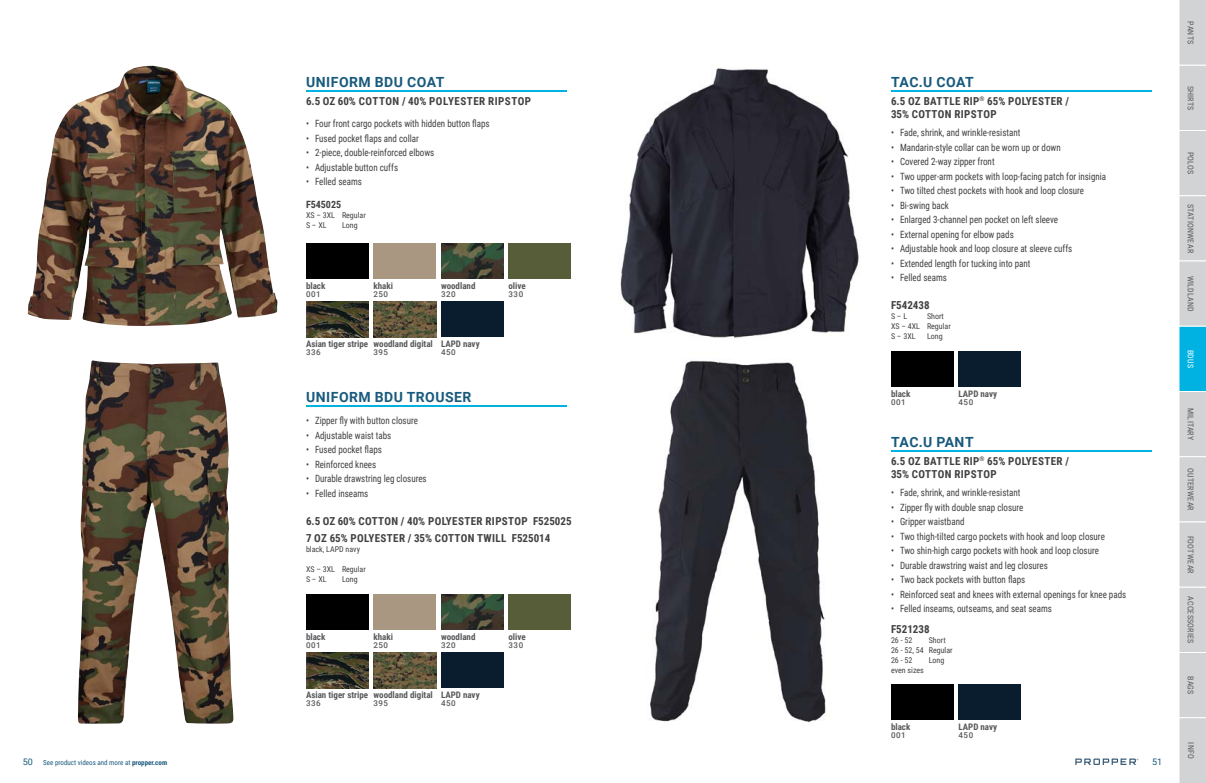
<style>
.page{position:relative;width:1206px;height:783px;background:#fff}
.page>*{position:absolute;margin:0;border:0;box-sizing:border-box;transform-origin:0 0}
.t1{font:700 14px "Roboto";letter-spacing:.035em;color:#185a7d}
.t2{font:700 11px/13px "Roboto Condensed";letter-spacing:.035em;color:#414042}
.t3{font:700 11px "Roboto Condensed";color:#414042}
.t4{font:10px "Roboto Condensed";color:#414042;scale:.9 1}
.t5{font:700 10px "Roboto Condensed";color:#414042}
.t6{font:700 9px "Roboto Condensed";color:#58595b}
.t7{font:9px "Roboto";color:#185a7d}
.t8{font:8px/10px "Roboto Condensed";color:#414042}
.t9{font:8px "Roboto Condensed";letter-spacing:.025em;color:#58595b}
.t10{font:500 8px "Roboto";letter-spacing:.07em;color:#58595b}
.t11{font:8px "Roboto Condensed";color:#fff}
.t12{font:7px "Roboto Condensed";color:#185a7d}
.s1{font-family:"Roboto";font-size:9px}
.s2{font-weight:700}
</style>
<div class="page">
<hr style="left:306px;top:405px;width:261px;height:2px;background:#00b2e2">
<hr style="left:306px;top:90px;width:261px;height:2px;background:#00b2e2">
<img style="left:374px;top:302px;width:62px;height:36px">
<img style="left:374px;top:652px;width:62px;height:36px">
<img style="left:306px;top:302px;width:63px;height:36px">
<img style="left:441px;top:243px;width:63px;height:36px">
<div style="left:441px;top:302px;width:63px;height:36px;background:#091d2e"></div>
<div style="left:508px;top:243px;width:64px;height:36px;background:#575d39"></div>
<div style="left:374px;top:243px;width:62px;height:36px;background:#a99781"></div>
<div style="left:306px;top:243px;width:63px;height:36px;background:#000"></div>
<img style="left:306px;top:652px;width:63px;height:36px">
<img style="left:441px;top:594px;width:63px;height:36px">
<div style="left:441px;top:652px;width:63px;height:36px;background:#091d2e"></div>
<div style="left:508px;top:594px;width:64px;height:36px;background:#575d39"></div>
<div style="left:374px;top:594px;width:62px;height:36px;background:#a99781"></div>
<div style="left:306px;top:594px;width:63px;height:36px;background:#000"></div>
<img style="left:27px;top:66px;width:251px;height:260px">
<img style="left:78px;top:360px;width:156px;height:364px">
<hr style="left:891px;top:90px;width:261px;height:2px;background:#00b2e2">
<hr style="left:891px;top:450px;width:261px;height:2px;background:#00b2e2">
<img style="left:650px;top:360px;width:176px;height:363px">
<img style="left:620px;top:68px;width:239px;height:270px">
<div style="left:958px;top:351px;width:64px;height:36px;background:#091d2e"></div>
<div style="left:958px;top:684px;width:64px;height:36px;background:#091d2e"></div>
<div style="left:891px;top:351px;width:63px;height:36px;background:#000"></div>
<div style="left:891px;top:684px;width:63px;height:36px;background:#000"></div>
<svg style="left:1179px;top:0;width:27px;height:783px;background:#c1d1d6"></svg>
<svg style="left:1075px;top:759px;width:63px;height:6px"></svg>
<h1 class="t1" style="left:306px;top:72px;width:140px">UNIFORM BDU COAT</h1>
<p class="t2" style="left:306px;top:94px;width:227px">6.5 OZ 60% COTTON / 40% POLYESTER RIPSTOP</p>
<p class="t4" style="left:306px;top:117px;width:206px">• Four front cargo pockets with hidden button flaps</p>
<p class="t4" style="left:306px;top:131px;width:127px">• Fused pocket flaps and collar</p>
<p class="t4" style="left:306px;top:146px;width:144px">• 2-piece, double-reinforced elbows</p>
<p class="t4" style="left:306px;top:160px;width:104px">• Adjustable button cuffs</p>
<p class="t4" style="left:306px;top:175px;width:64px">• Felled seams</p>
<p class="t5" style="left:306px;top:198px;width:37px">F545025</p>
<p class="t8" style="left:306px;top:210px;width:61px">XS – 3XL Regular<br>S – XL</p>
<p class="t8" style="left:342px;top:220px;width:17px">Long</p>
<p class="t6" style="left:306px;top:279px;width:21px">black</p>
<p class="t10" style="left:306px;top:288px;width:16px">001</p>
<p class="t6" style="left:374px;top:279px;width:21px">khaki</p>
<p class="t10" style="left:374px;top:288px;width:16px">250</p>
<p class="t6" style="left:441px;top:279px;width:36px">woodland</p>
<p class="t10" style="left:441px;top:288px;width:16px">320</p>
<p class="t6" style="left:374px;top:338px;width:61px">woodland digital</p>
<p class="t10" style="left:374px;top:347px;width:16px">395</p>
<p class="t6" style="left:306px;top:338px;width:64px">Asian tiger stripe</p>
<p class="t10" style="left:306px;top:347px;width:16px">336</p>
<p class="t6" style="left:441px;top:338px;width:40px">LAPD navy</p>
<p class="t10" style="left:441px;top:347px;width:16px">450</p>
<h1 class="t1" style="left:306px;top:387px;width:167px">UNIFORM BDU TROUSER</h1>
<p class="t4" style="left:306px;top:414px;width:126px">• Zipper fly with button closure</p>
<p class="t4" style="left:306px;top:428px;width:96px">• Adjustable waist tabs</p>
<p class="t4" style="left:306px;top:443px;width:86px">• Fused pocket flaps</p>
<p class="t4" style="left:306px;top:457px;width:80px">• Reinforced knees</p>
<p class="t4" style="left:306px;top:472px;width:136px">• Durable drawstring leg closures</p>
<p class="t4" style="left:306px;top:486px;width:71px">• Felled inseams</p>
<p class="t6" style="left:508px;top:279px;width:19px">olive</p>
<p class="t10" style="left:508px;top:288px;width:16px">330</p>
<p class="t2" style="left:306px;top:511px;width:267px;line-height:17.5px">6.5 OZ 60% COTTON / 40% POLYESTER RIPSTOP F525025<br>7 OZ 65% POLYESTER / 35% COTTON TWILL F525014</p>
<p class="t8" style="left:306px;top:544px;width:56px">black, LAPD navy</p>
<p class="t8" style="left:306px;top:564px;width:61px">XS – 3XL Regular<br>S – XL</p>
<p class="t8" style="left:342px;top:574px;width:17px">Long</p>
<p class="t6" style="left:306px;top:630px;width:21px">black</p>
<p class="t10" style="left:306px;top:639px;width:16px">001</p>
<p class="t6" style="left:374px;top:630px;width:21px">khaki</p>
<p class="t10" style="left:374px;top:639px;width:16px">250</p>
<p class="t6" style="left:441px;top:630px;width:36px">woodland</p>
<p class="t10" style="left:441px;top:639px;width:16px">320</p>
<p class="t6" style="left:508px;top:630px;width:19px">olive</p>
<p class="t10" style="left:508px;top:639px;width:16px">330</p>
<p class="t6" style="left:374px;top:689px;width:61px">woodland digital</p>
<p class="t10" style="left:374px;top:698px;width:16px">395</p>
<p class="t6" style="left:306px;top:689px;width:64px">Asian tiger stripe</p>
<p class="t10" style="left:306px;top:698px;width:16px">336</p>
<p class="t6" style="left:441px;top:689px;width:40px">LAPD navy</p>
<p class="t10" style="left:441px;top:698px;width:16px">450</p>
<h1 class="t1" style="left:891px;top:72px;width:84px">TAC.U COAT</h1>
<p class="t2" style="left:891px;top:94px;width:179px">6.5 OZ BATTLE RIP<sup>®</sup> 65% POLYESTER /<br>35% COTTON RIPSTOP</p>
<p class="t4" style="left:891px;top:126px;width:145px">• Fade, shrink, and wrinkle-resistant</p>
<p class="t4" style="left:891px;top:140px;width:190px">• Mandarin-style collar can be worn up or down</p>
<p class="t4" style="left:891px;top:155px;width:117px">• Covered 2-way zipper front</p>
<p class="t4" style="left:891px;top:169px;width:241px">• Two upper-arm pockets with loop-facing patch for insignia</p>
<p class="t4" style="left:891px;top:184px;width:216px">• Two tilted chest pockets with hook and loop closure</p>
<p class="t4" style="left:891px;top:198px;width:66px">• Bi-swing back</p>
<p class="t4" style="left:891px;top:213px;width:187px">• Enlarged 3-channel pen pocket on left sleeve</p>
<p class="t4" style="left:891px;top:227px;width:138px">• External opening for elbow pads</p>
<p class="t4" style="left:891px;top:242px;width:203px">• Adjustable hook and loop closure at sleeve cuffs</p>
<p class="t4" style="left:891px;top:256px;width:157px">• Extended length for tucking into pant</p>
<p class="t4" style="left:891px;top:271px;width:64px">• Felled seams</p>
<p class="t3" style="left:891px;top:297px;width:40px">F542438</p>
<p class="t8" style="left:891px;top:310px;width:18px">S – L</p>
<p class="t8" style="left:891px;top:310px;width:61px;text-indent:36px">Short<br>XS – 4XL Regular<br>S – 3XL</p>
<p class="t8" style="left:927px;top:330px;width:17px">Long</p>
<p class="t6" style="left:891px;top:387px;width:21px">black</p>
<p class="t10" style="left:891px;top:396px;width:16px">001</p>
<p class="t6" style="left:959px;top:387px;width:40px">LAPD navy</p>
<p class="t10" style="left:959px;top:396px;width:16px">450</p>
<h1 class="t1" style="left:891px;top:432px;width:84px">TAC.U PANT</h1>
<p class="t2" style="left:891px;top:454px;width:179px">6.5 OZ BATTLE RIP<sup>®</sup> 65% POLYESTER /<br>35% COTTON RIPSTOP</p>
<p class="t4" style="left:891px;top:486px;width:145px">• Fade, shrink, and wrinkle-resistant</p>
<p class="t4" style="left:891px;top:500px;width:149px">• Zipper fly with double snap closure</p>
<p class="t4" style="left:891px;top:515px;width:83px">• Gripper waistband</p>
<p class="t4" style="left:891px;top:529px;width:239px">• Two thigh-tilted cargo pockets with hook and loop closure</p>
<p class="t4" style="left:891px;top:544px;width:233px">• Two shin-high cargo pockets with hook and loop closure</p>
<p class="t4" style="left:891px;top:558px;width:176px">• Durable drawstring waist and leg closures</p>
<p class="t4" style="left:891px;top:573px;width:151px">• Two back pockets with button flaps</p>
<p class="t4" style="left:891px;top:587px;width:263px">• Reinforced seat and knees with external openings for knee pads</p>
<p class="t4" style="left:891px;top:602px;width:180px">• Felled inseams, outseams, and seat seams</p>
<p class="t3" style="left:891px;top:621px;width:40px">F521238</p>
<p class="t8" style="left:891px;top:634px;width:23px">26 - 52</p>
<p class="t8" style="left:891px;top:634px;width:63px;text-indent:38px">Short<br>26 - 52, 54 Regular<br>26 - 52</p>
<p class="t8" style="left:929px;top:654px;width:17px">Long</p>
<p class="t8" style="left:891px;top:664px;width:34px">even sizes</p>
<p class="t6" style="left:891px;top:720px;width:21px">black</p>
<p class="t10" style="left:891px;top:729px;width:16px">001</p>
<p class="t6" style="left:959px;top:720px;width:40px">LAPD navy</p>
<p class="t10" style="left:959px;top:729px;width:16px">450</p>
<p class="t12" style="left:23px;top:758px;width:146px"><span class="s1">50</span> See product videos and more at <span class="s2">propper.com</span></p>
<p class="t7" style="left:1152px;top:755px;width:12px">51</p>
<p class="t9" style="left:1196px;top:21px;width:24px;rotate:90deg">PANTS</p>
<p class="t9" style="left:1196px;top:86px;width:26px;rotate:90deg">SHIRTS</p>
<p class="t9" style="left:1196px;top:152px;width:24px;rotate:90deg">POLOS</p>
<p class="t9" style="left:1196px;top:204px;width:51px;rotate:90deg">STATIONWEAR</p>
<p class="t9" style="left:1196px;top:276px;width:37px;rotate:90deg">WILDLAND</p>
<p class="t11" style="left:1196px;top:350px;width:20px;rotate:90deg">BDUS</p>
<p class="t9" style="left:1196px;top:408px;width:33px;rotate:90deg">MILITARY</p>
<p class="t9" style="left:1196px;top:468px;width:44px;rotate:90deg">OUTERWEAR</p>
<p class="t9" style="left:1196px;top:536px;width:40px;rotate:90deg">FOOTWEAR</p>
<p class="t9" style="left:1196px;top:596px;width:49px;rotate:90deg">ACCESSORIES</p>
<p class="t9" style="left:1196px;top:676px;width:20px;rotate:90deg">BAGS</p>
<p class="t9" style="left:1197px;top:742px;width:18px;rotate:90deg">INFO</p>
</div>
